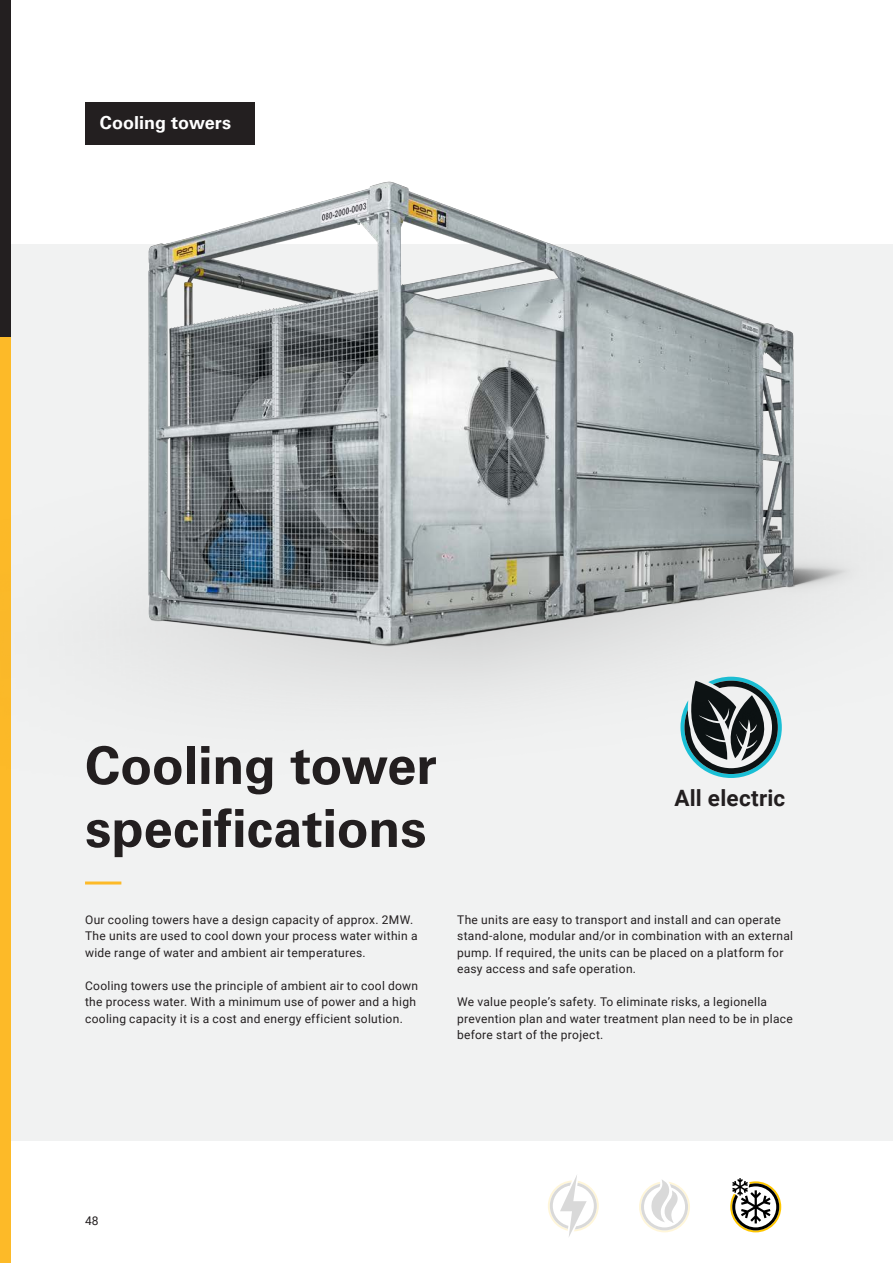
<style>
.page{position:relative;width:893px;height:1263px;background:#fff}
.page>*{position:absolute;margin:0;border:0;box-sizing:border-box;transform-origin:0 0}
.Text{font:700 52.5px "Univers";letter-spacing:-.005em;color:#231f20}
.Text-2{font:700 22.5px "Roboto";letter-spacing:.015em;color:#231f20}
.Text-3{font:700 18px "Univers";color:#fff}
.Text-4{font:12px/16.5px "Roboto";letter-spacing:.025em;color:#231f20}
</style>
<div class="page">
<div style="left:0;top:244px;width:893px;height:896px;background:#f1f2f2"></div>
<div style="left:0;top:0;width:11px;height:1263px;background:#fdba28"></div>
<div style="left:0;top:0;width:11px;height:337px;background:#231f20"></div>
<div style="left:85px;top:102px;width:169px;height:42px;background:#231f20"></div>
<img style="left:85px;top:144px;width:769px;height:740px">
<svg style="left:548px;top:1175px;width:51px;height:61px"></svg>
<svg style="left:639px;top:1180px;width:51px;height:52px"></svg>
<svg style="left:730px;top:1178px;width:51px;height:54px"></svg>
<p class="Text-3" style="left:100px;top:112px;width:133px">Cooling towers</p>
<p class="Text" style="left:85px;top:734px;width:353px">Cooling tower</p>
<p class="Text" style="left:85px;top:797px;width:343px">specifications</p>
<p class="Text-2" style="left:674px;top:782px;width:112px">All electric</p>
<p class="Text-4" style="left:85px;top:911px;width:334px">Our cooling towers have a design capacity of approx. 2MW.<br>The units are used to cool down your process water within a wide range of water and ambient air temperatures.</p>
<p class="Text-4" style="left:85px;top:977px;width:335px">Cooling towers use the principle of ambient air to cool down the process water. With a minimum use of power and a high cooling capacity it is a cost and energy efficient solution.</p>
<p class="Text-4" style="left:457px;top:911px;width:337px">The units are easy to transport and install and can operate stand-alone, modular and/or in combination with an external pump. If required, the units can be placed on a platform for easy access and safe operation.</p>
<p class="Text-4" style="left:457px;top:993px;width:337px">We value people’s safety. To eliminate risks, a legionella prevention plan and water treatment plan need to be in place before start of the project.</p>
<p class="Text-4" style="left:85px;top:1212px;width:15px">48</p>
</div>
